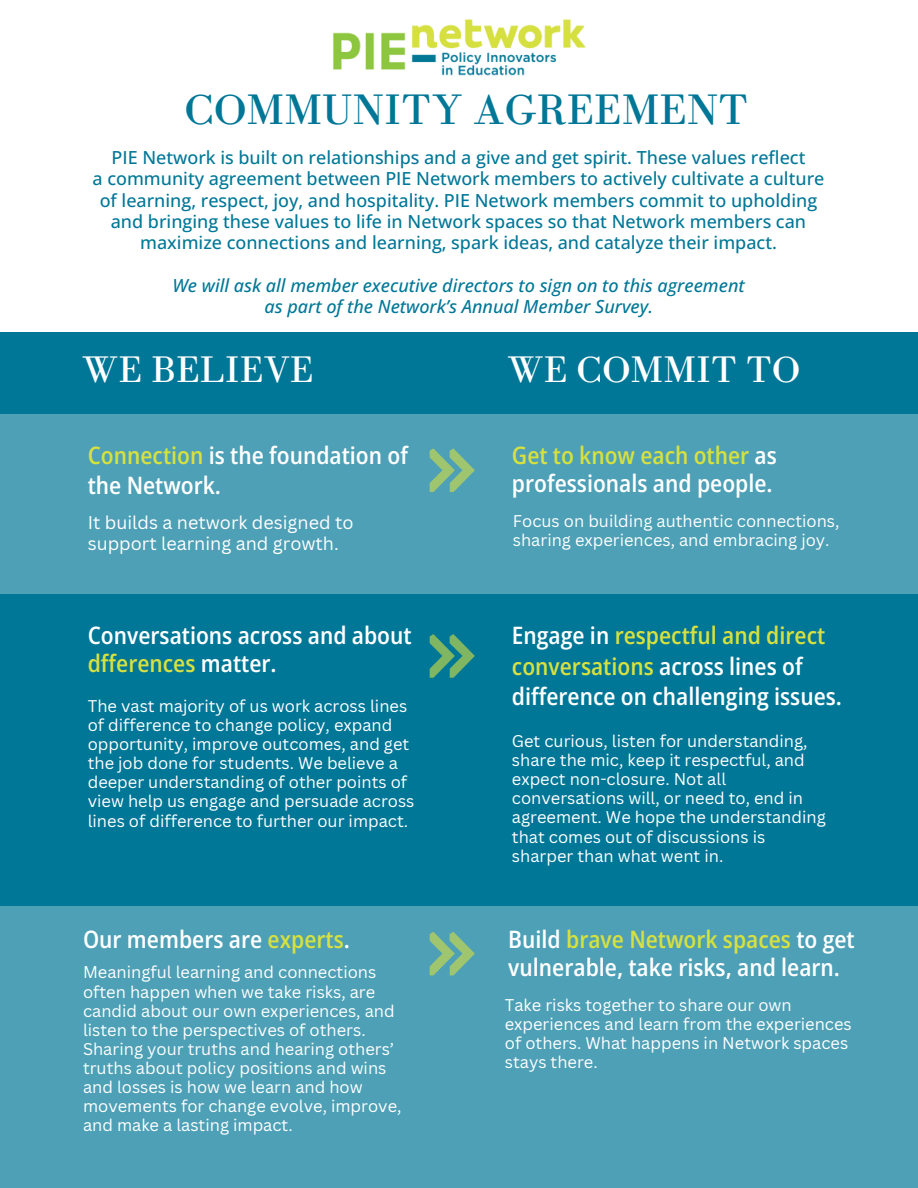
<style>
.page{position:relative;width:918px;height:1188px;background:#fff}
.page>*{position:absolute;margin:0;border:0;box-sizing:border-box;transform-origin:0 0}
.t1{font:700 45px "EFT New Letter";letter-spacing:.02em;color:#007797}
.t2{font:700 39px "EFT New Letter";letter-spacing:.02em;color:#fff}
.t3{font:600 semi-condensed 24px/28.2px "Open Sans";color:#fff}
.t4{font:500 18px/21.3px "Open Sans";color:#007797;text-align:center}
.t5{font:italic 500 18px/21.3px "Open Sans";color:#007797;text-align:center}
.t6{font:18px/21.3px "Canva Sans";color:#fff}
.t7{font:16.5px/19.2px "Canva Sans";color:#fff}
.s1{color:#d6e040}
</style>
<div class="page">
<img style="left:332px;top:19px;width:254px;height:57px">
<div style="left:0;top:332px;width:918px;height:82px;background:#007797"></div>
<div style="left:0;top:905px;width:918px;height:283px;background:#4da0b6"></div>
<div style="left:0;top:594px;width:918px;height:311px;background:#007797"></div>
<div style="left:0;top:414px;width:918px;height:180px;background:#4da0b6"></div>
<svg style="left:430px;top:449px;width:45px;height:43px"></svg>
<svg style="left:430px;top:634px;width:45px;height:44px"></svg>
<svg style="left:430px;top:932px;width:45px;height:43px"></svg>
<h1 class="t1" style="left:185px;top:82px;width:564px">COMMUNITY AGREEMENT</h1>
<p class="t4" style="left:93px;top:146px;width:733px">PIE Network is built on relationships and a give and get spirit. These values reflect<br>a community agreement between PIE Network members to actively cultivate a culture of learning, respect, joy, and hospitality. PIE Network members commit to upholding and bringing these values to life in Network spaces so that Network members can maximize connections and learning, spark ideas, and catalyze their impact.</p>
<h3 class="t5" style="left:172px;top:274px;width:574px">We will ask all member executive directors to sign on to this agreement as part of the Network’s Annual Member Survey.</h3>
<h2 class="t2" style="left:82px;top:344px;width:233px">WE BELIEVE</h2>
<h3 class="t2" style="left:507px;top:344px;width:294px">WE COMMIT TO</h3>
<p class="t3" style="left:88px;top:439px;width:322px;line-height:30.3px"><span class="s1">Connection</span> is the foundation of the Network.</p>
<p class="t3" style="left:512px;top:440px;width:267px"><span class="s1">Get to know each other</span> as professionals and people.</p>
<p class="t6" style="left:88px;top:511px;width:267px">It builds a network designed to support learning and growth.</p>
<p class="t7" style="left:513px;top:510px;width:328px">Focus on building authentic connections, sharing experiences, and embracing joy.</p>
<h4 class="t3" style="left:88px;top:621px;width:325px">Conversations across and about <span class="s1">dfferences</span> matter.</h4>
<h2 class="t3" style="left:512px;top:620px;width:332px;line-height:30.3px">Engage in <span class="s1">respectful and direct conversations</span> across lines of difference on challenging issues.</h2>
<h3 class="t7" style="left:88px;top:696px;width:328px">The vast majority of us work across lines of difference to change policy, expand opportunity, improve outcomes, and get the job done for students. We believe a deeper understanding of other points of view help us engage and persuade across lines of difference to further our impact.</h3>
<p class="t7" style="left:512px;top:731px;width:315px">Get curious, listen for understanding, share the mic, keep it respectful, and expect non-closure. Not all conversations will, or need to, end in agreement. We hope the understanding that comes out of discussions is sharper than what went in.</p>
<h4 class="t3" style="left:83px;top:925px;width:268px">Our members are <span class="s1">experts</span>.</h4>
<h3 class="t7" style="left:83px;top:962px;width:320px">Meaningful learning and connections often happen when we take risks, are candid about our own experiences, and listen to the perspectives of others.<br>Sharing your truths and hearing others’ truths about policy positions and wins and losses is how we learn and how movements for change evolve, improve, and make a lasting impact.</h3>
<h3 class="t3" style="left:508px;top:925px;width:348px">Build <span class="s1">brave Network spaces</span> to get vulnerable, take risks, and learn.</h3>
<p class="t7" style="left:505px;top:995px;width:348px">Take risks together to share our own experiences and learn from the experiences of others. What happens in Network spaces stays there.</p>
</div>
